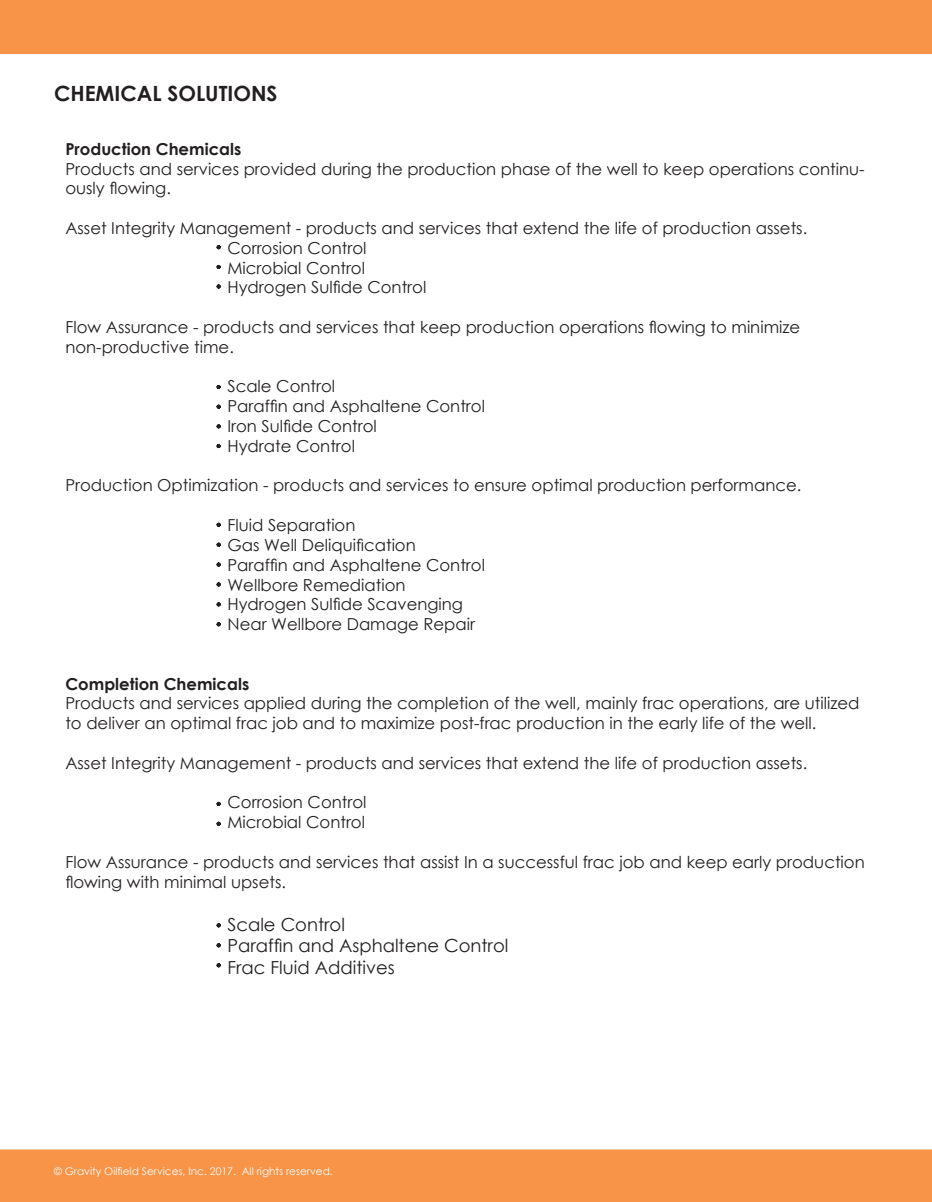
<style>
.page{position:relative;width:932px;height:1202px;background:#fff}
.page>*{position:absolute;margin:0;border:0;box-sizing:border-box;transform-origin:0 0}
.t1{font:700 21px "Century Gothic";color:#231f20}
.t2{font:18px "Century Gothic";color:#231f20}
.t3{font:16.5px/19.8px "Century Gothic";color:#231f20}
.t4{font:700 16.5px "Century Gothic";color:#231f20}
.t5{font:10.5px "Century Gothic";color:#fff}
</style>
<div class="page">
<div style="left:0;top:0;width:932px;height:54px;background:#f79447"></div>
<div style="left:0;top:1149px;width:932px;height:53px;background:#f79447"></div>
<svg style="left:217px;top:245px;width:3px;height:4px"></svg>
<svg style="left:217px;top:265px;width:3px;height:4px"></svg>
<svg style="left:217px;top:385px;width:3px;height:4px"></svg>
<svg style="left:217px;top:424px;width:3px;height:4px"></svg>
<svg style="left:217px;top:444px;width:3px;height:4px"></svg>
<svg style="left:217px;top:582px;width:3px;height:4px"></svg>
<svg style="left:217px;top:602px;width:3px;height:4px"></svg>
<svg style="left:217px;top:622px;width:3px;height:4px"></svg>
<svg style="left:217px;top:923px;width:3px;height:4px"></svg>
<svg style="left:217px;top:943px;width:3px;height:4px"></svg>
<svg style="left:217px;top:963px;width:3px;height:4px"></svg>
<p class="t1" style="left:54px;top:77px;width:225px">CHEMICAL SOLUTIONS</p>
<p class="t4" style="left:65px;top:136px;width:177px">Production Chemicals</p>
<p class="t3" style="left:65px;top:158px;width:800px">Products and services provided during the production phase of the well to keep operations continu&shy;ously flowing.</p>
<p class="t3" style="left:65px;top:218px;width:743px">Asset Integrity Management - products and services that extend the life of production assets.</p>
<p class="t3" style="left:227px;top:238px;width:141px">Corrosion Control</p>
<p class="t3" style="left:227px;top:257px;width:139px">Microbial Control</p>
<p class="t3" style="left:227px;top:277px;width:200px">Hydrogen Sulfide Control</p>
<p class="t3" style="left:65px;top:317px;width:736px">Flow Assurance - products and services that keep production operations flowing to minimize non-productive time.</p>
<p class="t3" style="left:227px;top:376px;width:109px">Scale Control</p>
<p class="t3" style="left:227px;top:396px;width:259px">Paraffin and Asphaltene Control</p>
<p class="t3" style="left:227px;top:416px;width:151px">Iron Sulfide Control</p>
<p class="t3" style="left:227px;top:436px;width:129px">Hydrate Control</p>
<p class="t3" style="left:65px;top:475px;width:737px">Production Optimization - products and services to ensure optimal production performance.</p>
<p class="t3" style="left:227px;top:515px;width:129px">Fluid Separation</p>
<p class="t3" style="left:227px;top:535px;width:190px">Gas Well Deliquification</p>
<p class="t3" style="left:227px;top:554px;width:259px">Paraffin and Asphaltene Control</p>
<p class="t3" style="left:227px;top:574px;width:180px">Wellbore Remediation</p>
<p class="t3" style="left:227px;top:594px;width:237px">Hydrogen Sulfide Scavenging</p>
<p class="t3" style="left:227px;top:614px;width:249px">Near Wellbore Damage Repair</p>
<p class="t4" style="left:65px;top:671px;width:185px">Completion Chemicals</p>
<p class="t3" style="left:65px;top:693px;width:795px">Products and services applied during the completion of the well, mainly frac operations, are utilized to deliver an optimal frac job and to maximize post-frac production in the early life of the well.</p>
<p class="t3" style="left:65px;top:752px;width:743px">Asset Integrity Management - products and services that extend the life of production assets.</p>
<p class="t3" style="left:227px;top:792px;width:141px">Corrosion Control</p>
<p class="t3" style="left:227px;top:812px;width:139px">Microbial Control</p>
<p class="t3" style="left:65px;top:851px;width:800px">Flow Assurance - products and services that assist In a successful frac job and keep early production flowing with minimal upsets.</p>
<p class="t2" style="left:227px;top:911px;width:119px">Scale Control</p>
<p class="t2" style="left:227px;top:933px;width:282px">Paraffin and Asphaltene Control</p>
<p class="t2" style="left:227px;top:955px;width:169px">Frac Fluid Additives</p>
<p class="t5" style="left:54px;top:1163px;width:280px">© Gravity Oilfield Services, Inc. 2017. All rights reserved.</p>
</div>
